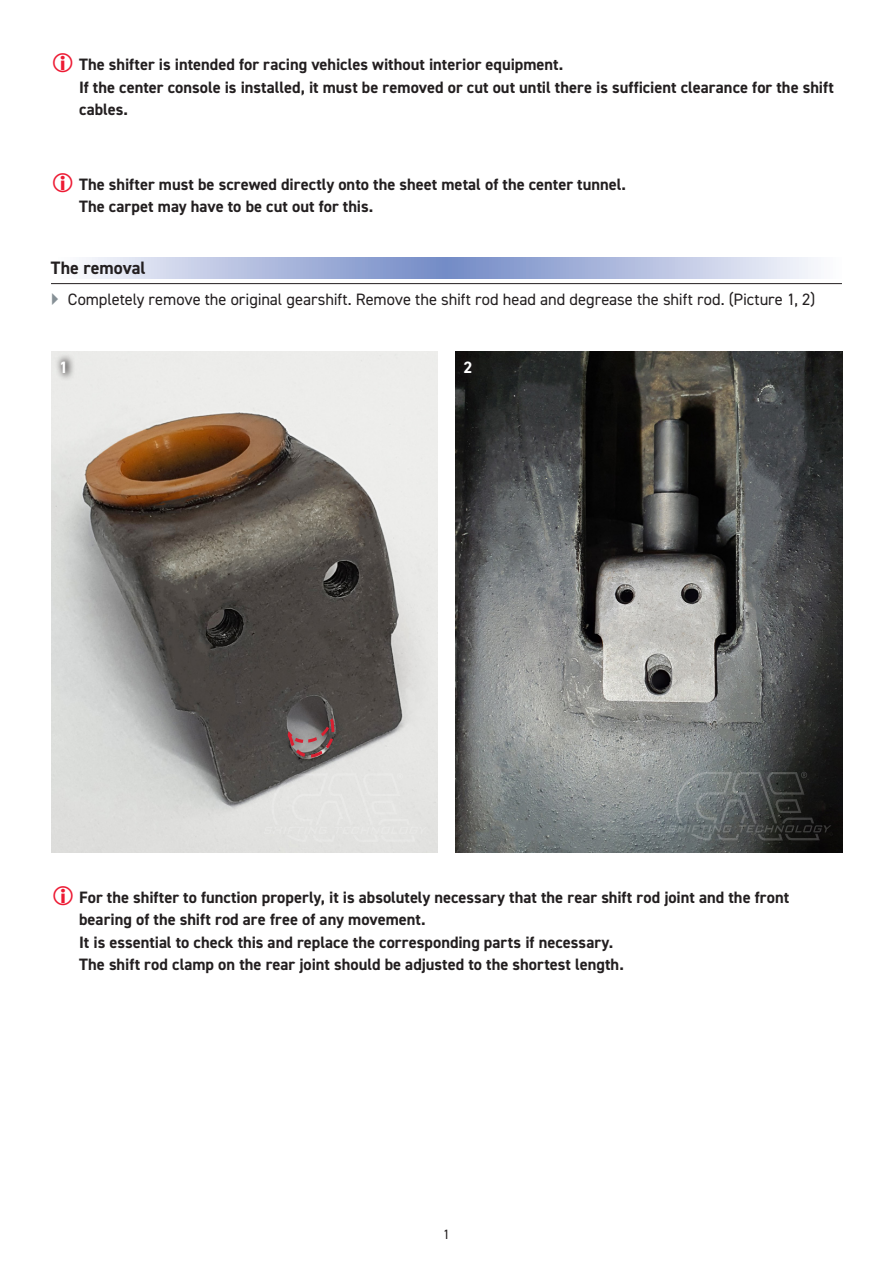
<style>
.page{position:relative;width:893px;height:1263px;background:#fff}
.page>*{position:absolute;margin:0;border:0;box-sizing:border-box;transform-origin:0 0}
.Inhaltsüberschrift{font:700 18px "DIN2014";color:#231f20}
.Fliesstext_normal_ohne_Abstand{font:700 16.5px/22.5px "DIN2014";color:#231f20}
.Fliesstext_normal_ohne_Abstand-2{font:16.5px "DIN2014";letter-spacing:-.005em;color:#231f20}
.Fliesstext_normal_ohne_Abstand-3{font:700 16.5px "DIN2014";color:#fff}
.t1{font:13.5px "DIN2014";color:#231f20}
</style>
<div class="page">
<img style="left:51px;top:352px;width:387px;height:501px">
<img style="left:455px;top:352px;width:387px;height:501px">
<div style="left:54px;top:352px;width:22px;height:30px;background:#231f20;opacity:.68"></div>
<div style="left:457px;top:352px;width:26px;height:30px;background:#151413"></div>
<div style="left:263px;top:773px;width:164px;height:69px;background:#e4e4e2"></div>
<svg style="left:667px;top:772px;width:164px;height:68px;background:#505453"></svg>
<svg style="left:86px;top:257px;width:728px;height:21px;background:#b1bddf"></svg>
<div style="left:279px;top:711px;width:66px;height:57px;background:#231f20;opacity:.75"></div>
<svg style="left:286px;top:716px;width:54px;height:51px;background:#766464"></svg>
<hr style="left:51px;top:283px;width:791px;height:1px;background:#231f20">
<p class="Fliesstext_normal_ohne_Abstand" style="left:79px;top:53px;width:756px">The shifter is intended for racing vehicles without interior equipment.<br>If the center console is installed, it must be removed or cut out until there is sufficient clearance for the shift cables.</p>
<p class="Fliesstext_normal_ohne_Abstand" style="left:79px;top:173px;width:549px">The shifter must be screwed directly onto the sheet metal of the center tunnel.<br>The carpet may have to be cut out for this.</p>
<p class="Inhaltsüberschrift" style="left:51px;top:256px;width:96px">The removal</p>
<p class="Fliesstext_normal_ohne_Abstand-2" style="left:68px;top:289px;width:749px">Completely remove the original gearshift. Remove the shift rod head and degrease the shift rod. (Picture 1, 2)</p>
<p class="Fliesstext_normal_ohne_Abstand-3" style="left:59px;top:357px;width:10px">1</p>
<p class="Fliesstext_normal_ohne_Abstand-3" style="left:463px;top:357px;width:10px">2</p>
<p class="Fliesstext_normal_ohne_Abstand" style="left:79px;top:885px;width:711px">For the shifter to function properly, it is absolutely necessary that the rear shift rod joint and the front bearing of the shift rod are free of any movement.<br>It is essential to check this and replace the corresponding parts if necessary.<br>The shift rod clamp on the rear joint should be adjusted to the shortest length.</p>
<p class="t1" style="left:443px;top:1226px;width:8px">1</p>
</div>
